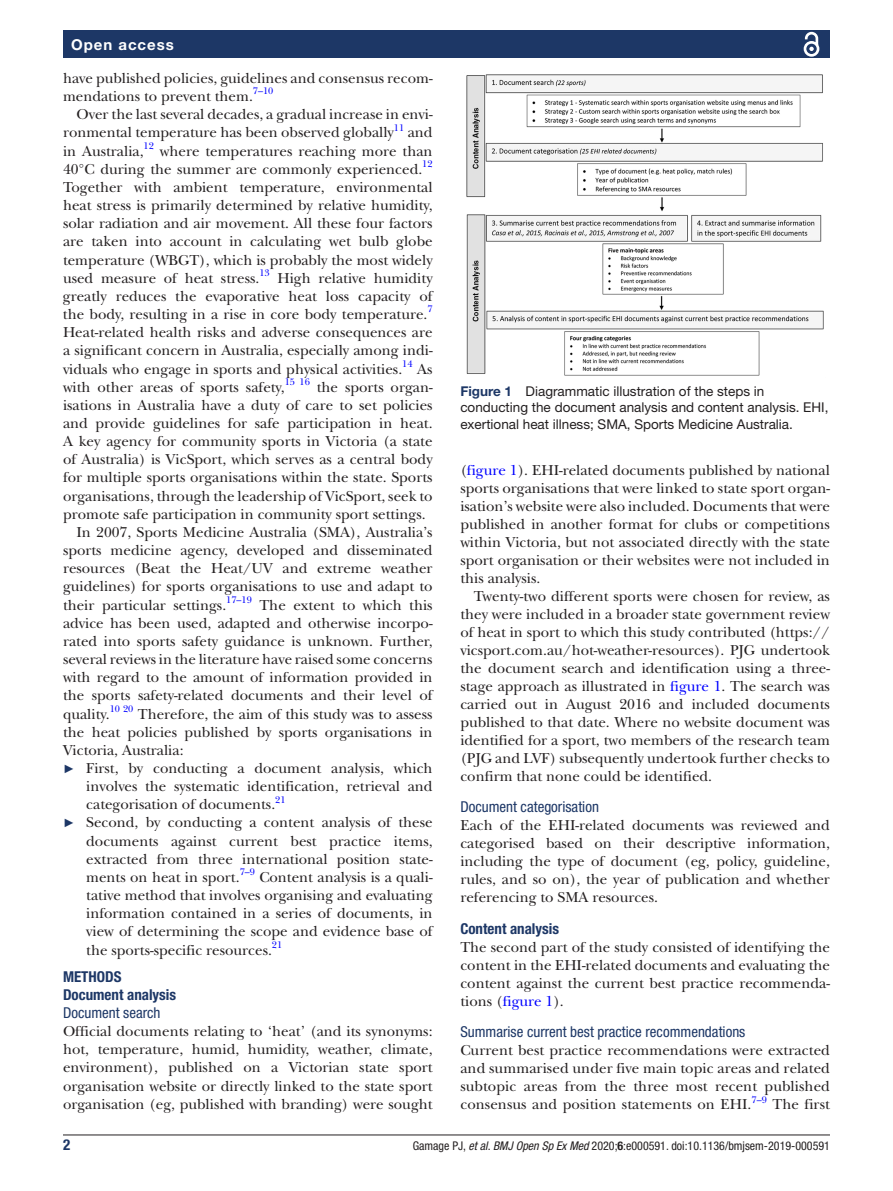
<style>
.page{position:relative;width:893px;height:1191px;background:#fff}
.page>*{position:absolute;margin:0;border:0;box-sizing:border-box;transform-origin:0 0}
.t1{font:15px/18.1px "New Baskerville";color:#231f20;text-align:justify}
.t2{font:condensed 15px "Helvetica Neue LT Std";color:#1d3766}
.t3{font:700 condensed 15px/18.1px "Helvetica Neue LT Std";color:#1d3766}
.t4{font:700 15px "Helvetica Neue LT Std";letter-spacing:.065em;color:#fff}
.t5{font:13.5px/16.5px "Helvetica Neue LT Std";color:#231f20}
.t6{font:condensed 12px "Helvetica Neue LT Std";color:#231f20}
.t7{font:9.9px "New Baskerville";color:#00f}
.s1{font-family:"Arial";font-size:12px;color:#1d3766}
.s2{font-weight:700;color:#1d3766}
.s3{color:#00f}
.s4{font-style:italic}
.s5{font-weight:700}
</style>
<div class="page">
<hr style="left:63px;top:1134px;width:767px;height:1px;background:#231f20">
<div style="left:63px;top:31px;width:767px;height:27px;background:#1d3766"></div>
<svg style="left:803px;top:31px;width:17px;height:26px"></svg>
<img style="left:466px;top:74px;width:358px;height:302px">
<p class="t4" style="left:71px;top:35px;width:104px">Open access</p>
<p class="t1" style="left:63px;top:69px;width:371px">have published policies, guidelines and consensus recom&shy;mendations to prevent them.<sup>7–10</sup></p>
<p class="t1" style="left:63px;top:105px;width:371px;text-indent:14px">Over the last several decades, a gradual increase in envi&shy;ronmental temperature has been observed globally<sup>11</sup> and in Australia,</p>
<p class="t7" style="left:144px;top:140px;width:12px">12</p>
<p class="t1" style="left:63px;top:142px;width:371px;text-indent:97px">where temperatures reaching more than<br>40°C during the summer are commonly experienced.</p>
<p class="t7" style="left:422px;top:158px;width:12px">12</p>
<p class="t1" style="left:63px;top:178px;width:371px">Together with ambient temperature, environmental heat stress is primarily determined by relative humidity, solar radiation and air movement. All these four factors are taken into account in calculating wet bulb globe temperature (WBGT), which is probably the most widely used measure of heat stress.</p>
<p class="t7" style="left:259px;top:267px;width:12px">13</p>
<p class="t1" style="left:63px;top:269px;width:371px;text-indent:214px">High relative humidity greatly reduces the evaporative heat loss capacity of the body, resulting in a rise in core body temperature.</p>
<p class="t7" style="left:427px;top:303px;width:7px">7</p>
<p class="t1" style="left:63px;top:323px;width:371px">Heat-related health risks and adverse consequences are a significant concern in Australia, especially among indi&shy;viduals who engage in sports and physical activities.</p>
<p class="t7" style="left:402px;top:358px;width:12px">14</p>
<p class="t1" style="left:417px;top:360px;width:17px">As</p>
<p class="t1" style="left:63px;top:378px;width:223px">with other areas of sports safety,</p>
<p class="t7" style="left:285px;top:376px;width:27px">15 16</p>
<p class="t1" style="left:317px;top:378px;width:117px">the sports organ-</p>
<p class="t1" style="left:63px;top:396px;width:371px">isations in Australia have a duty of care to set policies</p>
<p class="t1" style="left:63px;top:414px;width:371px">and provide guidelines for safe participation in heat.</p>
<p class="t1" style="left:63px;top:432px;width:371px">A key agency for community sports in Victoria (a state</p>
<p class="t1" style="left:63px;top:450px;width:371px">of Australia) is VicSport, which serves as a central body</p>
<p class="t1" style="left:63px;top:468px;width:371px">for multiple sports organisations within the state. Sports</p>
<p class="t1" style="left:63px;top:487px;width:371px">organisations, through the leadership of VicSport, seek to</p>
<p class="t1" style="left:63px;top:505px;width:364px">promote safe participation in community sport settings.</p>
<p class="t1" style="left:76px;top:523px;width:358px">In 2007, Sports Medicine Australia (SMA), Australia’s</p>
<p class="t1" style="left:63px;top:541px;width:371px">sports medicine agency, developed and disseminated</p>
<p class="t1" style="left:63px;top:559px;width:371px">resources (Beat the Heat/UV and extreme weather</p>
<p class="t1" style="left:63px;top:577px;width:371px">guidelines) for sports organisations to use and adapt to</p>
<p class="t1" style="left:63px;top:596px;width:165px">their particular settings.</p>
<p class="t7" style="left:226px;top:594px;width:27px">17–19</p>
<p class="t1" style="left:63px;top:596px;width:371px;text-indent:196px">The extent to which this advice has been used, adapted and otherwise incorpo&shy;rated into sports safety guidance is unknown. Further, several reviews in the literature have raised some concerns with regard to the amount of information provided in the sports safety-related documents and their level of quality.</p>
<p class="t7" style="left:110px;top:703px;width:25px">10 20</p>
<p class="t1" style="left:138px;top:704px;width:296px">Therefore, the aim of this study was to assess</p>
<p class="t1" style="left:63px;top:723px;width:371px">the heat policies published by sports organisations in</p>
<p class="t1" style="left:63px;top:741px;width:122px">Victoria, Australia:</p>
<p class="t1" style="left:63px;top:759px;width:371px"><span class="s1">►</span> First, by conducting a document analysis, which</p>
<p class="t1" style="left:86px;top:777px;width:348px">involves the systematic identification, retrieval and</p>
<p class="t1" style="left:86px;top:795px;width:201px">categorisation of documents.<sup>21</sup></p>
<p class="t1" style="left:63px;top:813px;width:371px"><span class="s1">►</span> Second, by conducting a content analysis of these</p>
<p class="t1" style="left:86px;top:831px;width:348px">documents against current best practice items,</p>
<p class="t1" style="left:86px;top:850px;width:348px">extracted from three international position state-</p>
<p class="t1" style="left:86px;top:868px;width:155px">ments on heat in sport.</p>
<p class="t7" style="left:240px;top:866px;width:17px">7–9</p>
<p class="t1" style="left:86px;top:868px;width:348px;text-indent:173px">Content analysis is a quali&shy;tative method that involves organising and evaluating information contained in a series of documents, in view of determining the scope and evidence base of the sports-specific resources.</p>
<p class="t7" style="left:272px;top:938px;width:12px">21</p>
<p class="t3" style="left:63px;top:967px;width:115px">Methods<br>Document analysis</p>
<p class="t2" style="left:63px;top:1004px;width:99px">Document search</p>
<p class="t1" style="left:63px;top:1022px;width:371px">Official documents relating to ‘heat’ (and its synonyms: hot, temperature, humid, humidity, weather, climate, environment), published on a Victorian state sport organisation website or directly linked to the state sport organisation (eg, published with branding) were sought</p>
<p class="t5" style="left:460px;top:382px;width:370px"><span class="s2">Figure 1</span> Diagrammatic illustration of the steps in conducting the document analysis and content analysis. EHI, exertional heat illness; SMA, Sports Medicine Australia.</p>
<p class="t1" style="left:460px;top:461px;width:371px">(<span class="s3">figure 1</span>). EHI-related documents published by national sports organisations that were linked to state sport organ&shy;isation’s website were also included. Documents that were published in another format for clubs or competitions within Victoria, but not associated directly with the state sport organisation or their websites were not included in this analysis.</p>
<p class="t1" style="left:460px;top:587px;width:371px;text-indent:14px">Twenty-two different sports were chosen for review, as they were included in a broader state government review of heat in sport to which this study contributed (https:// vicsport.com.au/hot-weather-resources). PJG undertook the document search and identification using a three&shy;stage approach as illustrated in <span class="s3">figure 1</span>. The search was carried out in August 2016 and included documents published to that date. Where no website document was identified for a sport, two members of the research team (PJG and LVF) subsequently undertook further checks to confirm that none could be identified.</p>
<p class="t2" style="left:460px;top:798px;width:140px">Document categorisation</p>
<p class="t1" style="left:460px;top:816px;width:371px">Each of the EHI-related documents was reviewed and categorised based on their descriptive information, including the type of document (eg, policy, guideline, rules, and so on), the year of publication and whether referencing to SMA resources.</p>
<p class="t3" style="left:460px;top:919px;width:100px">Content analysis</p>
<p class="t1" style="left:460px;top:938px;width:371px">The second part of the study consisted of identifying the content in the EHI-related documents and evaluating the content against the current best practice recommenda&shy;tions (<span class="s3">figure 1</span>).</p>
<p class="t2" style="left:460px;top:1023px;width:286px">Summarise current best practice recommendations</p>
<p class="t1" style="left:460px;top:1041px;width:371px">Current best practice recommendations were extracted and summarised under five main topic areas and related subtopic areas from the three most recent published consensus and position statements on EHI.</p>
<p class="t7" style="left:751px;top:1093px;width:17px">7–9</p>
<p class="t1" style="left:772px;top:1095px;width:59px">The first</p>
<p class="t3" style="left:63px;top:1135px;width:9px">2</p>
<p class="t6" style="left:413px;top:1138px;width:419px">Gamage PJ, <span class="s4">et al</span>. <span class="s4">BMJ Open Sp Ex Med</span> 2020;<span class="s5">6</span>:e000591. doi:10.1136/bmjsem-2019-000591</p>
</div>
